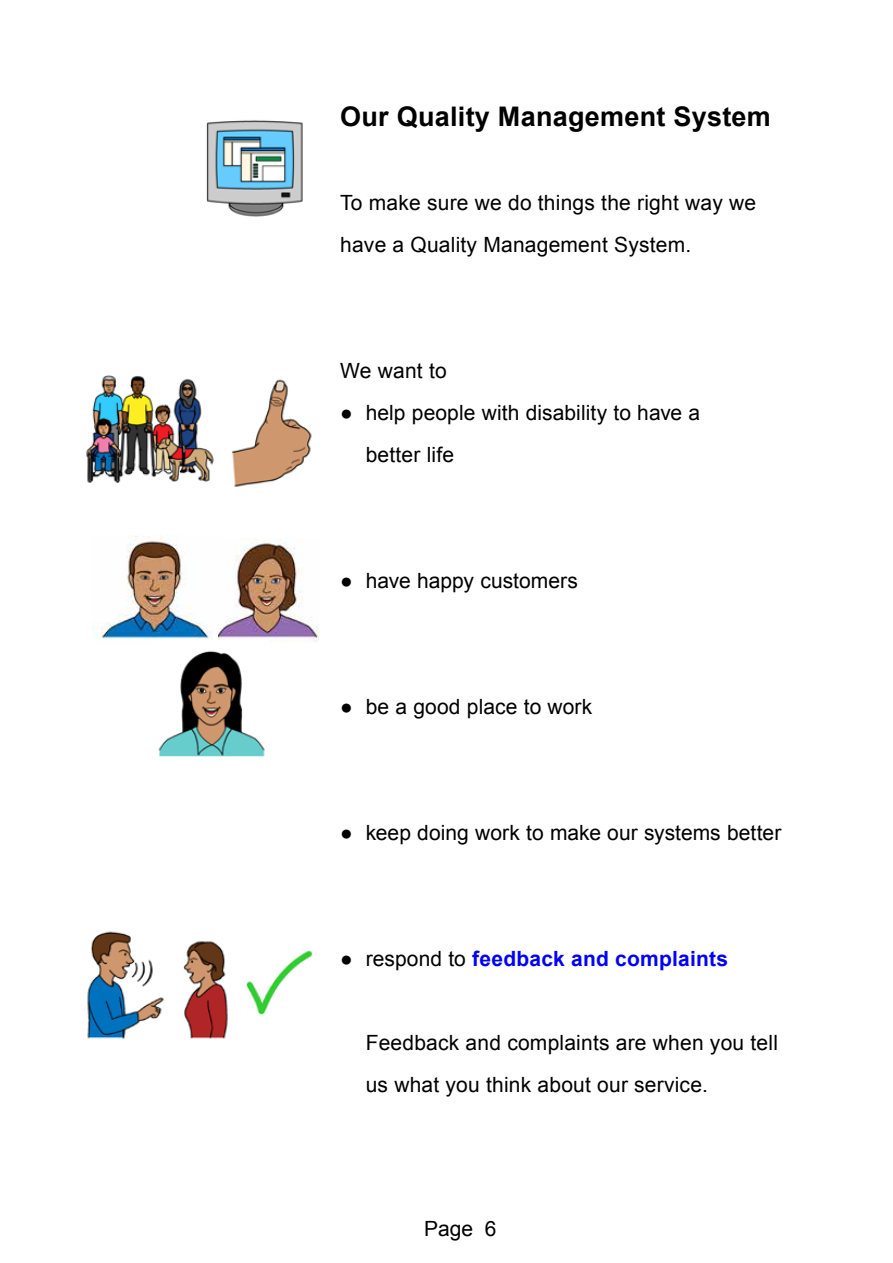
<style>
.page{position:relative;width:893px;height:1263px;background:#fff}
.page>*{position:absolute;margin:0;border:0;box-sizing:border-box;transform-origin:0 0}
.t1{font:700 27px "Arial";letter-spacing:.01em;color:#000}
.t2{font:21px/42px "Arial";letter-spacing:.01em;color:#000}
.t3{font:700 21px "Arial";letter-spacing:.01em;color:#00f}
.s1{font-weight:400;color:#000}
</style>
<div class="page">
<img style="left:206px;top:120px;width:97px;height:97px">
<img style="left:231px;top:379px;width:81px;height:108px">
<img style="left:86px;top:375px;width:128px;height:108px">
<img style="left:218px;top:538px;width:101px;height:104px">
<img style="left:92px;top:536px;width:121px;height:104px">
<img style="left:158px;top:641px;width:110px;height:116px">
<img style="left:87px;top:931px;width:141px;height:109px">
<img style="left:223px;top:936px;width:90px;height:88px">
<h2 class="t1" style="left:340px;top:98px;width:432px">Our Quality Management System</h2>
<p class="t2" style="left:340px;top:182px;width:417px">To make sure we do things the right way we have a Quality Management System.</p>
<p class="t2" style="left:340px;top:350px;width:108px">We want to</p>
<p class="t2" style="left:366px;top:392px;width:336px;text-indent:-26px">● help people with disability to have a better life</p>
<p class="t2" style="left:340px;top:560px;width:239px">● have happy customers</p>
<p class="t2" style="left:340px;top:686px;width:254px">● be a good place to work</p>
<p class="t2" style="left:340px;top:812px;width:443px">● keep doing work to make our systems better</p>
<p class="t3" style="left:340px;top:945px;width:389px"><span class="s1">● respond to</span> feedback and complaints</p>
<p class="t2" style="left:366px;top:1022px;width:414px">Feedback and complaints are when you tell us what you think about our service.</p>
<p class="t2" style="left:424px;top:1207px;width:74px">Page 6</p>
</div>
